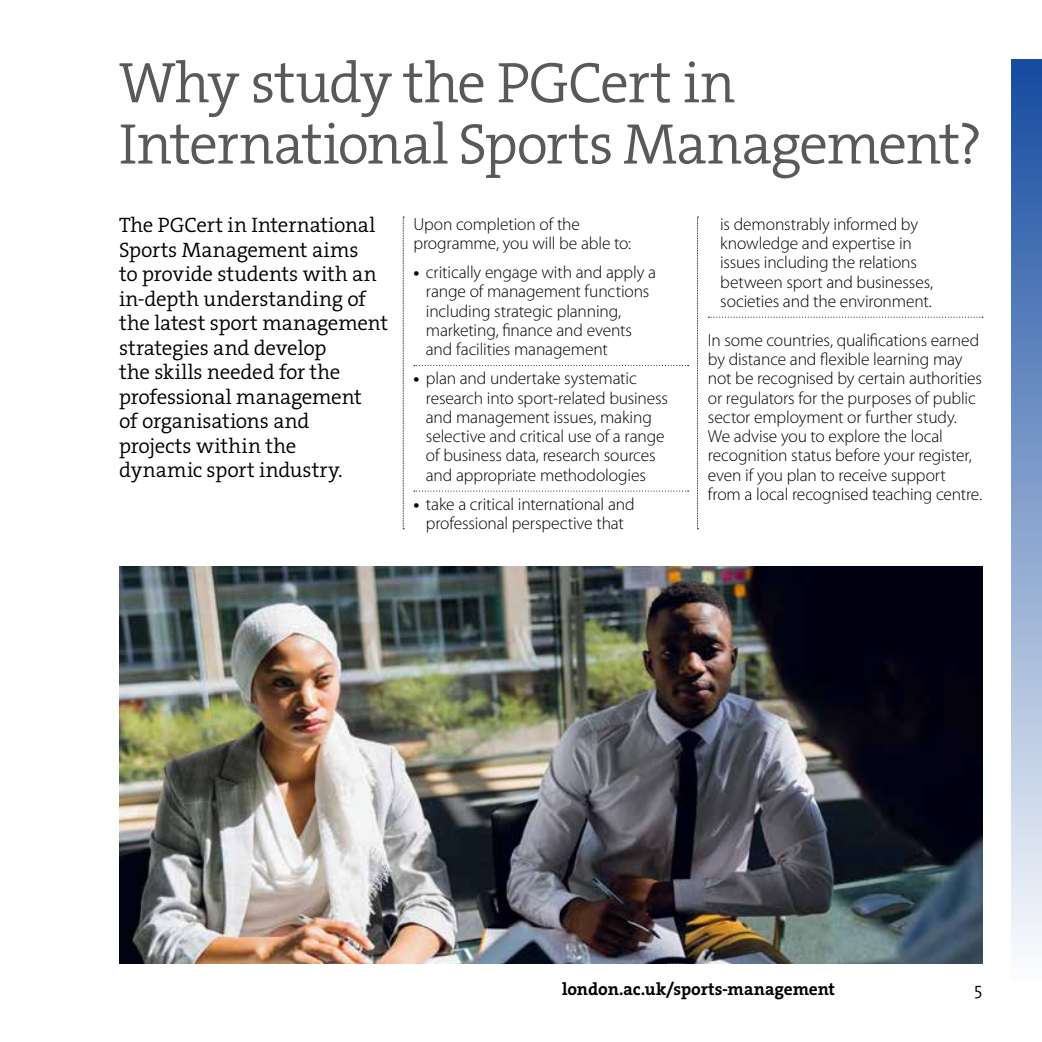
<style>
.page{position:relative;width:1042px;height:1042px;background:#fff}
.page>*{position:absolute;margin:0;border:0;box-sizing:border-box;transform-origin:0 0}
.P__header{font:57.75px/61.2px "The Serif HP4 Se Lig";letter-spacing:-.025em;color:#58595b}
.P__body_copy{font:21px/24.5px "The Serif HP4 Se Lig";letter-spacing:-.01em;color:#000}
.P__body_copy-2{font:300 17.5px/19.2px "Myriad Pro";letter-spacing:-.01em;color:#000}
.P__bullet_points{font:300 17.5px/19.2px "Myriad Pro";letter-spacing:-.01em;color:#000}
.P__bullet_points_LAS{font:300 17.5px/19.2px "Myriad Pro";letter-spacing:-.01em;color:#000;text-align:center}
.t1{font:17.5px "The Serif HP7 Bld";letter-spacing:-.005em;color:#000}
.t2{font:17.5px "The Serif HP4 Se Lig";color:#000}
.s1{font-weight:700}
</style>
<div class="page">
<img style="left:119px;top:566px;width:863px;height:397px">
<div style="left:1011px;top:60px;width:31px;height:922px;background:linear-gradient(to bottom,#154ba0,#fcfdfe)"></div>
<svg style="left:403px;top:217px;width:1px;height:312px"></svg>
<svg style="left:697px;top:217px;width:1px;height:312px"></svg>
<svg style="left:414px;top:365px;width:274px;height:1px"></svg>
<svg style="left:414px;top:491px;width:274px;height:1px"></svg>
<svg style="left:708px;top:317px;width:275px;height:1px"></svg>
<h1 class="P__header" style="left:119px;top:52px;width:865px">Why study the PGCert in<br>International Sports Management?</h1>
<p class="P__body_copy" style="left:119px;top:213px;width:270px">The PGCert in International<br>Sports Management aims<br>to provide students with an in-depth understanding of the latest sport management strategies and develop<br>the skills needed for the professional management<br>of organisations and<br>projects within the<br>dynamic sport industry.</p>
<p class="P__body_copy-2" style="left:413px;top:214px;width:219px">Upon completion of the programme, you will be able to:</p>
<p class="P__bullet_points_LAS" style="left:720px;top:214px;width:214px;text-align:left">is demonstrably informed by knowledge and expertise in issues including the relations between sport and businesses, societies and the environment.</p>
<p class="P__body_copy-2" style="left:708px;top:330px;width:276px">In some countries, qualifications earned by distance and flexible learning may not be recognised by certain authorities or regulators for the purposes of public sector employment or further study.<br>We advise you to explore the local recognition status before your register, even if you plan to receive support from a local recognised teaching centre.</p>
<p class="P__bullet_points" style="left:426px;top:263px;width:232px;text-indent:-12px"><span class="s1">•</span> critically engage with and apply a range of management functions including strategic planning, marketing, finance and events and facilities management</p>
<p class="P__bullet_points" style="left:426px;top:369px;width:244px;text-indent:-12px"><span class="s1">•</span> plan and undertake systematic research into sport-related business and management issues, making selective and critical use of a range of business data, research sources and appropriate methodologies</p>
<p class="P__bullet_points_LAS" style="left:413px;top:494px;width:223px"><span class="s1">•</span> take a critical international and professional perspective that</p>
<p class="t1" style="left:562px;top:978px;width:275px">london.ac.uk/sports-management</p>
<p class="t2" style="left:974px;top:978px;width:10px">5</p>
</div>
